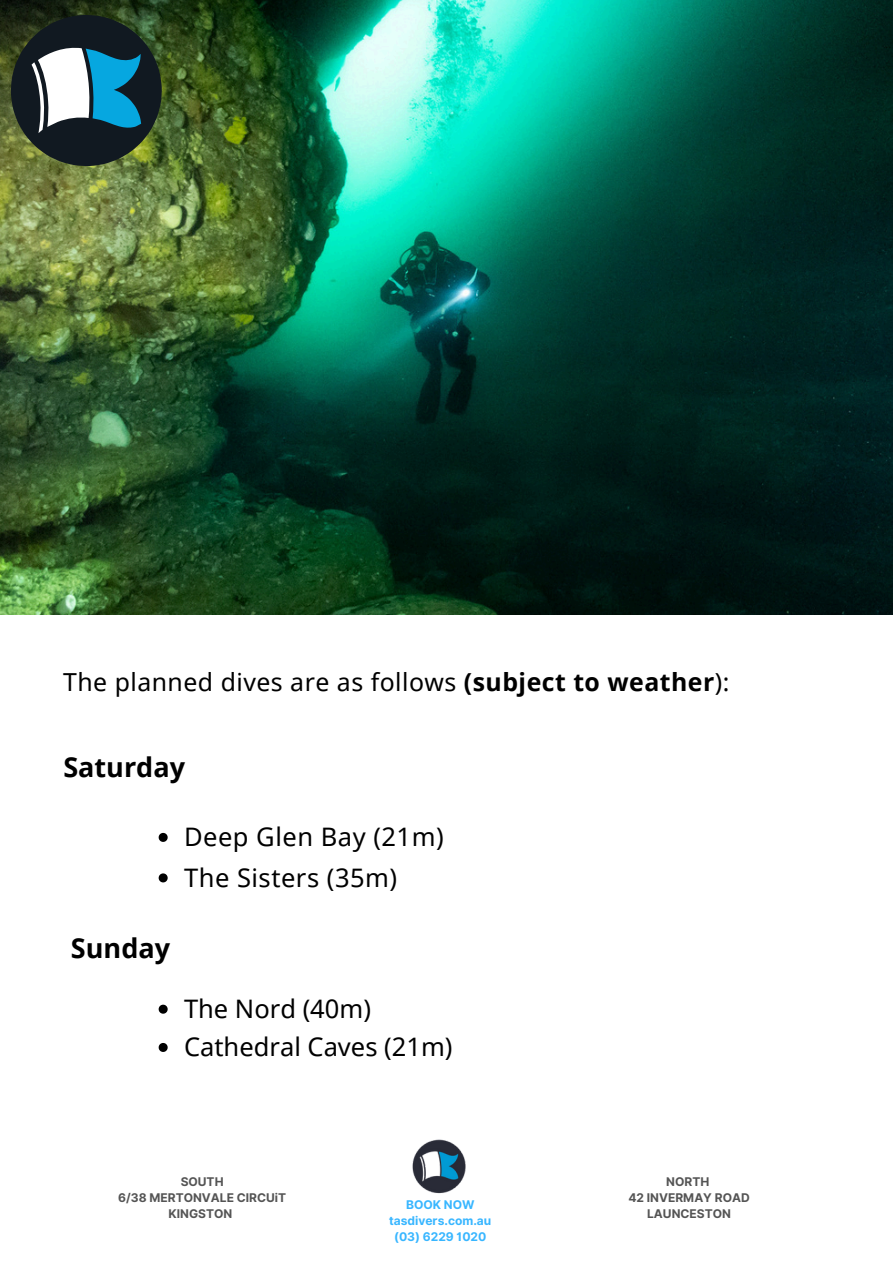
<style>
.page{position:relative;width:894px;height:1264px;background:#fff}
.page>*{position:absolute;margin:0;border:0;box-sizing:border-box;transform-origin:0 0}
.t1{font:700 27px "Noto Sans";color:#000}
.t2{font:25.5px "Noto Sans";color:#000}
.t3{font:25.5px "Noto Sans";letter-spacing:.02em;color:#000}
.t4{font:24.75px "Noto Sans";letter-spacing:.02em;color:#000}
.t5{font:700 12px/15.8px "Inter";color:#545454;text-align:center}
.t6{font:700 12px/15.8px "Inter";color:#38b6ff;text-align:center}
.s1{font-weight:700}
</style>
<div class="page">
<img style="left:412px;top:1139px;width:54px;height:55px">
<img style="left:0;top:0;width:892px;height:614px">
<svg style="left:11px;top:15px;width:151px;height:151px;background:#3e5a59"></svg>
<svg style="left:159px;top:1004px;width:9px;height:9px"></svg>
<svg style="left:159px;top:1043px;width:9px;height:8px"></svg>
<svg style="left:159px;top:832px;width:9px;height:9px"></svg>
<svg style="left:159px;top:873px;width:9px;height:9px"></svg>
<p class="t4" style="left:63px;top:665px;width:667px">The planned dives are as follows <span class="s1">(subject to weather</span>):</p>
<p class="t1" style="left:63px;top:747px;width:123px">Saturday</p>
<h3 class="t3" style="left:184px;top:819px;width:261px">Deep Glen Bay (21m)</h3>
<h3 class="t3" style="left:184px;top:859px;width:215px">The Sisters (35m)</h3>
<h1 class="t1" style="left:71px;top:929px;width:101px">Sunday</h1>
<p class="t2" style="left:184px;top:990px;width:188px">The Nord (40m)</p>
<h1 class="t2" style="left:184px;top:1029px;width:270px">Cathedral Caves (21m)</h1>
<p class="t5" style="left:118px;top:1173px;width:169px">SOUTH<br>6/38 MERTONVALE CIRCUiT</p>
<p class="t5" style="left:168px;top:1205px;width:65px">KINGSTON</p>
<p class="t6" style="left:389px;top:1196px;width:104px">BOOK NOW tasdivers.com.au (03) 6229 1020</p>
<h3 class="t5" style="left:666px;top:1173px;width:45px">NORTH</h3>
<p class="t5" style="left:628px;top:1189px;width:123px">42 INVERMAY ROAD<br>LAUNCESTON</p>
</div>
